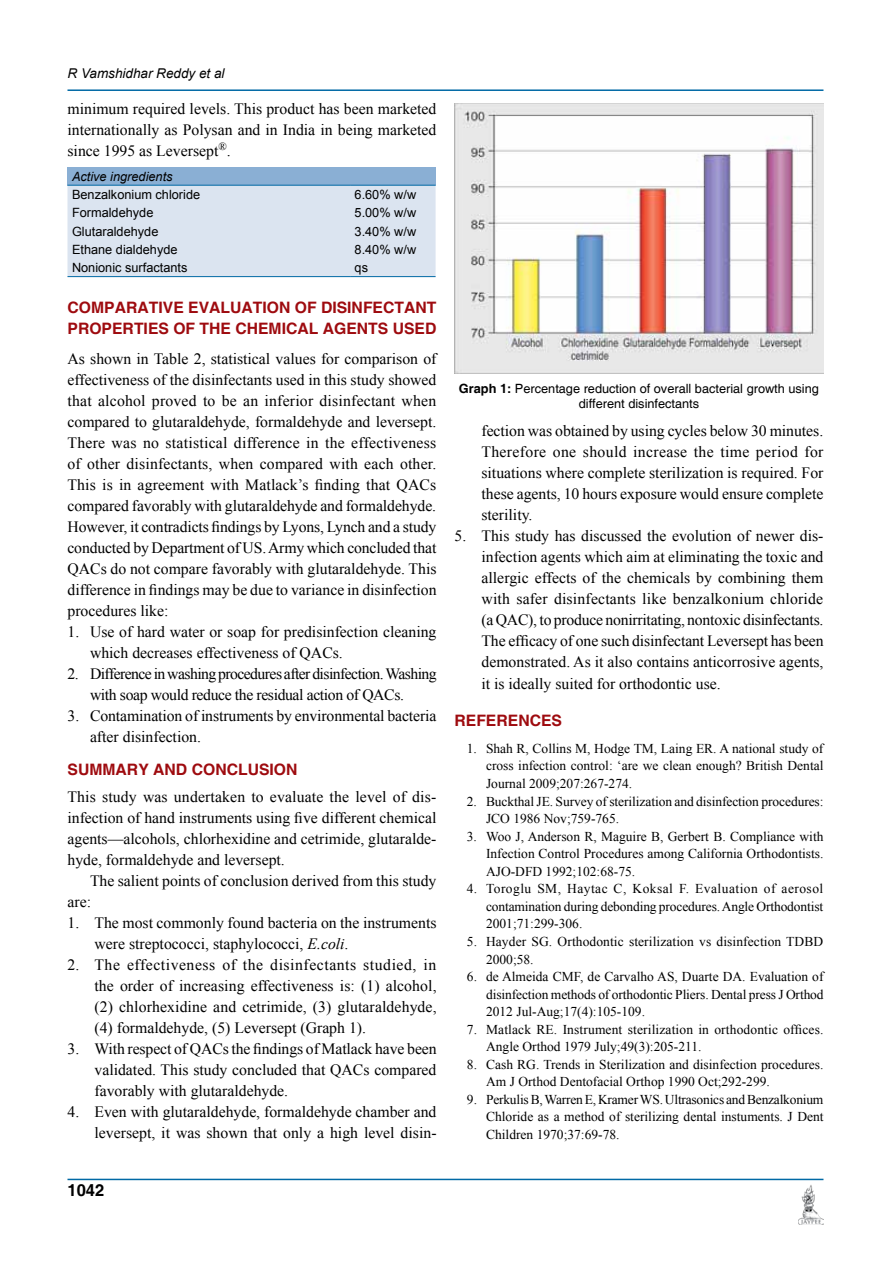
<style>
.page{position:relative;width:891px;height:1269px;background:#fff}
.page>*{position:absolute;margin:0;border:0;box-sizing:border-box;transform-origin:0 0}
.t1{font:700 16.5px "Helvetica";color:#000}
.t2{font:15.75px/21px "Times New Roman";color:#000;text-align:justify}
.t3{font:15.75px/21px "Times New Roman";letter-spacing:-.035em;color:#000}
.t4{font:700 15.75px/21px "Helvetica";color:#9e0b0f}
.t5{font:13.5px/17.5px "Times New Roman";color:#000;text-align:justify}
.t6{font:italic 13.5px "Arial";color:#000}
.t7{font:12.75px "Arial";color:#000}
.t8{font:12.75px/15.3px "Helvetica";color:#000;text-align:center}
.t9{font:italic 12.75px "Arial";color:#000}
.s1{font-style:italic}
.s2{font-weight:700}
</style>
<div class="page">
<hr style="left:68px;top:89px;width:756px;height:2px;background:#0069a5">
<hr style="left:68px;top:1179px;width:756px;height:1px;background:#0069a5">
<img style="left:799px;top:1185px;width:25px;height:40px">
<img style="left:455px;top:104px;width:369px;height:269px">
<div style="left:68px;top:167px;width:368px;height:18px;background:#8aafd4"></div>
<div style="left:68px;top:186px;width:368px;height:90px;background:#dbe4f0"></div>
<hr style="left:68px;top:185px;width:282px;height:1px;background:#0069a5">
<hr style="left:350px;top:185px;width:86px;height:1px;background:#0069a5">
<hr style="left:68px;top:276px;width:282px;height:1px;background:#0069a5">
<hr style="left:350px;top:276px;width:86px;height:1px;background:#0069a5">
<p class="t6" style="left:68px;top:65px;width:159px">R Vamshidhar Reddy et al</p>
<p class="t2" style="left:68px;top:98px;width:371px">minimum required levels. This product has been marketed internationally as Polysan and in India in being marketed since 1995 as Leversept<sup>®</sup>.</p>
<p class="t9" style="left:72px;top:168px;width:102px">Active ingredients</p>
<p class="t7" style="left:72px;top:186px;width:130px">Benzalkonium chloride</p>
<p class="t7" style="left:355px;top:186px;width:63px">6.60% w/w</p>
<p class="t7" style="left:72px;top:204px;width:83px">Formaldehyde</p>
<p class="t7" style="left:355px;top:204px;width:63px">5.00% w/w</p>
<p class="t7" style="left:72px;top:223px;width:88px">Glutaraldehyde</p>
<p class="t7" style="left:355px;top:223px;width:63px">3.40% w/w</p>
<p class="t7" style="left:72px;top:241px;width:107px">Ethane dialdehyde</p>
<p class="t7" style="left:355px;top:241px;width:63px">8.40% w/w</p>
<p class="t7" style="left:72px;top:259px;width:117px">Nonionic surfactants</p>
<p class="t7" style="left:355px;top:259px;width:15px">qs</p>
<p class="t4" style="left:68px;top:298px;width:371px">COMPARATIVE EVALUATION OF DISINFECTANT<br>PROPERTIES OF THE CHEMICAL AGENTS USED</p>
<p class="t2" style="left:68px;top:348px;width:371px">As shown in Table 2, statistical values for comparison of effectiveness of the disinfectants used in this study showed that alcohol proved to be an inferior disinfectant when compared to glutaraldehyde, formaldehyde and leversept.<br>There was no statistical difference in the effectiveness of other disinfectants, when compared with each other.<br>This is in agreement with Matlack’s finding that QACs compared favorably with glutaraldehyde and formaldehyde.<br>However, it contradicts findings by Lyons, Lynch and a study conducted by Department of US. Army which concluded that QACs do not compare favorably with glutaraldehyde. This difference in findings may be due to variance in disinfection procedures like:</p>
<p class="t2" style="left:90px;top:621px;width:348px;text-indent:-23px">1. Use of hard water or soap for predisinfection cleaning which decreases effectiveness of QACs.</p>
<p class="t3" style="left:90px;top:663px;width:348px;text-indent:-23px">2. Difference in washing procedures after disinfection. Washing with soap would reduce the residual action of QACs.</p>
<p class="t2" style="left:90px;top:705px;width:348px;text-indent:-23px">3. Contamination of instruments by environmental bacteria after disinfection.</p>
<p class="t4" style="left:68px;top:760px;width:232px">SUMMARY AND CONCLUSION</p>
<p class="t2" style="left:68px;top:786px;width:371px">This study was undertaken to evaluate the level of dis&shy;infection of hand instruments using five different chemical agents—alcohols, chlorhexidine and cetrimide, glutaralde&shy;hyde, formaldehyde and leversept.</p>
<p class="t2" style="left:68px;top:870px;width:371px;text-indent:23px">The salient points of conclusion derived from this study are:</p>
<p class="t2" style="left:94px;top:912px;width:344px;text-indent:-27px">1. The most commonly found bacteria on the instruments were streptococci, staphylococci, <span class="s1">E.coli</span>.</p>
<p class="t2" style="left:94px;top:954px;width:344px;text-indent:-27px">2. The effectiveness of the disinfectants studied, in the order of increasing effectiveness is: (1) alcohol, (2) chlorhexidine and cetrimide, (3) glutaraldehyde, (4) formaldehyde, (5) Leversept (Graph 1).</p>
<p class="t2" style="left:94px;top:1038px;width:344px;text-indent:-27px">3. With respect of QACs the findings of Matlack have been validated. This study concluded that QACs compared favorably with glutaraldehyde.</p>
<p class="t2" style="left:67px;top:1101px;width:371px;text-align:right">4. Even with glutaraldehyde, formaldehyde chamber and leversept, it was shown that only a high level disin-</p>
<p class="t8" style="left:459px;top:381px;width:361px"><span class="s2">GRAPH 1:</span> Percentage reduction of overall bacterial growth using different disinfectants</p>
<p class="t2" style="left:481px;top:420px;width:344px">fection was obtained by using cycles below 30 minutes.<br>Therefore one should increase the time period for situations where complete sterilization is required. For these agents, 10 hours exposure would ensure complete sterility.</p>
<p class="t2" style="left:481px;top:525px;width:344px;text-indent:-27px">5. This study has discussed the evolution of newer dis&shy;infection agents which aim at eliminating the toxic and allergic effects of the chemicals by combining them with safer disinfectants like benzalkonium chloride (a QAC), to produce nonirritating, nontoxic disinfectants.<br>The efficacy of one such disinfectant Leversept has been demonstrated. As it also contains anticorrosive agents, it is ideally suited for orthodontic use.</p>
<p class="t4" style="left:454px;top:711px;width:23px">REFERENCES</p>
<p class="t5" style="left:486px;top:739px;width:339px;text-indent:-19px">1. Shah R, Collins M, Hodge TM, Laing ER. A national study of cross infection control: ‘are we clean enough? British Dental Journal 2009;207:267-274.</p>
<p class="t5" style="left:486px;top:792px;width:339px;text-indent:-19px">2. Buckthal JE. Survey of sterilization and disinfection procedures:<br>JCO 1986 Nov;759-765.</p>
<p class="t5" style="left:486px;top:827px;width:339px;text-indent:-19px">3. Woo J, Anderson R, Maguire B, Gerbert B. Compliance with Infection Control Procedures among California Orthodontists.<br>AJO-DFD 1992;102:68-75.</p>
<p class="t5" style="left:486px;top:880px;width:339px;text-indent:-19px">4. Toroglu SM, Haytac C, Koksal F. Evaluation of aerosol contamination during debonding procedures. Angle Orthodontist 2001;71:299-306.</p>
<p class="t5" style="left:486px;top:932px;width:339px;text-indent:-19px">5. Hayder SG. Orthodontic sterilization vs disinfection TDBD<br>2000;58.</p>
<p class="t5" style="left:486px;top:968px;width:339px;text-indent:-19px">6. de Almeida CMF, de Carvalho AS, Duarte DA. Evaluation of disinfection methods of orthodontic Pliers. Dental press J Orthod 2012 Jul-Aug;17(4):105-109.</p>
<p class="t5" style="left:486px;top:1020px;width:339px;text-indent:-19px">7. Matlack RE. Instrument sterilization in orthodontic offices.<br>Angle Orthod 1979 July;49(3):205-211.</p>
<p class="t5" style="left:486px;top:1055px;width:339px;text-indent:-19px">8. Cash RG. Trends in Sterilization and disinfection procedures.<br>Am J Orthod Dentofacial Orthop 1990 Oct;292-299.</p>
<p class="t5" style="left:486px;top:1090px;width:339px;text-indent:-19px">9. Perkulis B, Warren E, Kramer WS. Ultrasonics and Benzalkonium Chloride as a method of sterilizing dental instuments. J Dent Children 1970;37:69-78.</p>
<p class="t1" style="left:68px;top:1180px;width:38px">1042</p>
</div>
